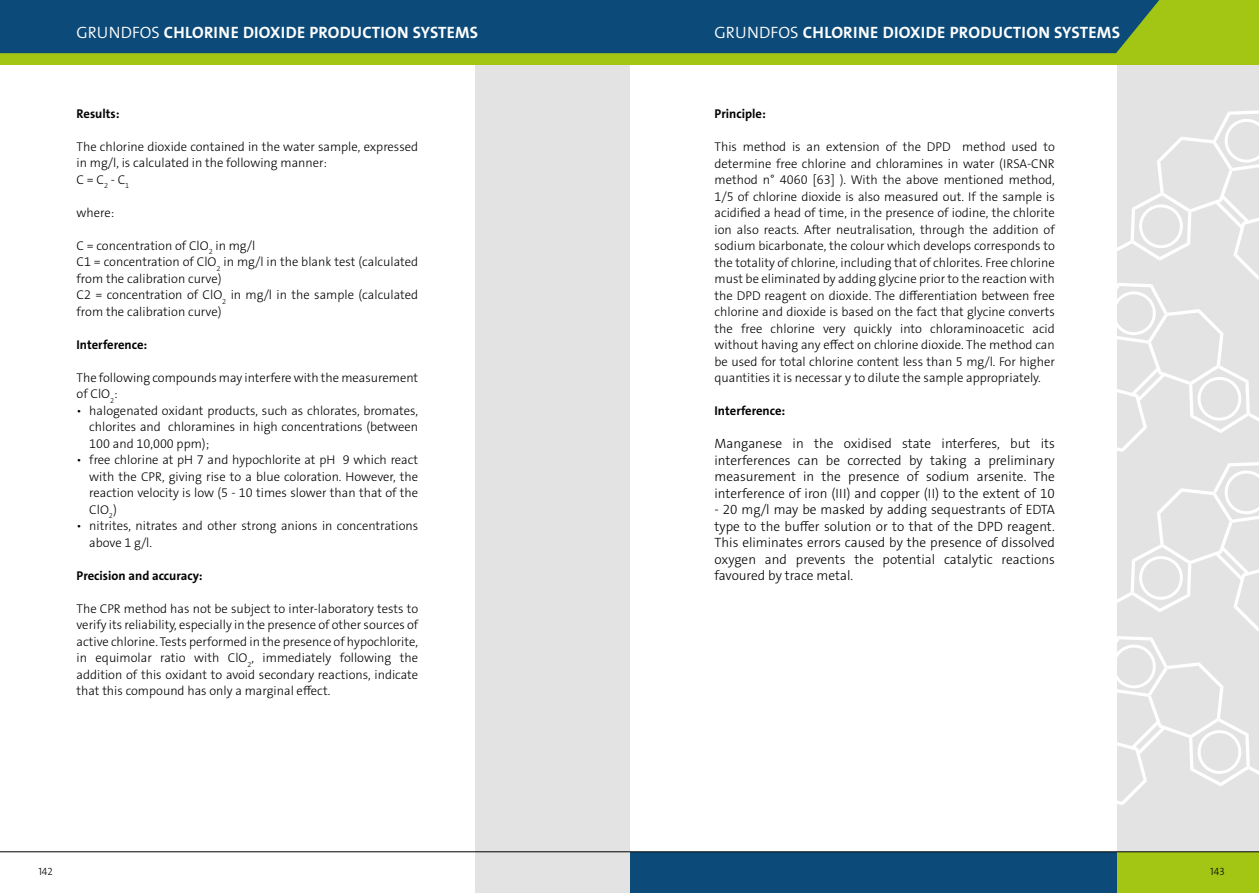
<style>
.page{position:relative;width:1259px;height:893px;background:#fff}
.page>*{position:absolute;margin:0;border:0;box-sizing:border-box;transform-origin:0 0}
.t1{font:16.5px "Grundfos The Sans V2 OT 7 B";letter-spacing:.015em;color:#fff}
.t2{font:13.5px/16.5px "Grundfos The Sans V2 OT 3 L";color:#000;text-align:justify}
.t3{font:12.75px/16.5px "Grundfos The Sans V2 OT 3 L";color:#000}
.t4{font:12.75px "Grundfos The Sans V2 OT 7 B";color:#000}
.t5{font:10.5px "Grundfos The Sans V2 OT 3 L";color:#000}
.s1{font-family:"Grundfos The Sans V2 OT 4 SL"}
</style>
<div class="page">
<div style="left:629px;top:852px;width:630px;height:41px;background:#a2c613"></div>
<div style="left:629px;top:852px;width:488px;height:41px;background:#0c4b79"></div>
<div style="left:475px;top:59px;width:154px;height:834px;background:#e3e3e3"></div>
<div style="left:1117px;top:1px;width:142px;height:851px;background:#e3e3e3"></div>
<svg style="left:1117px;top:110px;width:142px;height:342px"></svg>
<svg style="left:1117px;top:462px;width:142px;height:343px"></svg>
<div style="left:0;top:0;width:1259px;height:65px;background:#a2c613"></div>
<div style="left:0;top:0;width:1159px;height:53px;background:#0c4b79"></div>
<hr style="left:0;top:851px;width:1259px;height:1px;background:#000">
<p class="t1" style="left:77px;top:22px;width:402px"><span class="s1">GRUNDFOS</span> Ch lorine Dioxide Production Systems</p>
<p class="t1" style="left:714px;top:22px;width:406px"><span class="s1">GRUNDFOS</span> Ch lorine Dioxide Production Systems</p>
<p class="t4" style="left:77px;top:105px;width:45px">Results:</p>
<p class="t3" style="left:77px;top:138px;width:343px">The chlorine dioxide contained in the water sample, expressed in mg/l, is calculated in the following manner:<br>C = C<sub>2</sub> - C<sub>1</sub></p>
<p class="t3" style="left:77px;top:204px;width:39px">where:</p>
<p class="t3" style="left:77px;top:237px;width:343px">C = concentration of ClO<sub>2</sub> in mg/l<br>C1 = concentration of ClO<sub>2</sub> in mg/l in the blank test (calculated from the calibration curve)<br>C2 = concentration of ClO<sub>2</sub> in mg/l in the sample (calculated from the calibration curve)</p>
<p class="t4" style="left:77px;top:336px;width:72px">Interference:</p>
<p class="t3" style="left:77px;top:369px;width:343px">The following compounds may interfere with the measurement of ClO<sub>2</sub>:</p>
<p class="t3" style="left:89px;top:402px;width:330px;text-align:justify;text-indent:-13px">• halogenated oxidant products, such as chlorates, bromates, chlorites and chloramines in high concentrations (between 100 and 10,000 ppm);</p>
<p class="t3" style="left:89px;top:452px;width:330px;text-align:justify;text-indent:-13px">• free chlorine at pH 7 and hypochlorite at pH 9 which react with the CPR, giving rise to a blue coloration. However, the reaction velocity is low (5 - 10 times slower than that of the ClO<sub>2</sub>)</p>
<p class="t3" style="left:89px;top:518px;width:330px;text-indent:-13px">• nitrites, nitrates and other strong anions in concentrations above 1 g/l.</p>
<p class="t4" style="left:77px;top:567px;width:128px">Precision and accuracy:</p>
<p class="t3" style="left:77px;top:600px;width:344px;text-align:justify">The CPR method has not be subject to inter-laboratory tests to verify its reliability, especially in the presence of other sources of active chlorine. Tests performed in the presence of hypochlorite, in equimolar ratio with ClO<sub>2</sub>, immediately following the addition of this oxidant to avoid secondary reactions, indicate that this compound has only a marginal effect.</p>
<p class="t4" style="left:714px;top:106px;width:53px">Principle:</p>
<p class="t3" style="left:714px;top:139px;width:342px">This method is an extension of the DPD method used to determine free chlorine and chloramines in water (IRSA-CNR method n° 4060 [63] ). With the above mentioned method, 1/5 of chlorine dioxide is also measured out. If the sample is acidified a head of time, in the presence of iodine, the chlorite ion also reacts. After neutralisation, through the addition of sodium bicarbonate, the colour which develops corresponds to the totality of chlorine, including that of chlorites. Free chlorine must be eliminated by adding glycine prior to the reaction with the DPD reagent on dioxide. The differentiation between free chlorine and dioxide is based on the fact that glycine converts the free chlorine very quickly into chloraminoacetic acid without having any effect on chlorine dioxide. The method can be used for total chlorine content less than 5 mg/l. For higher quantities it is necessar y to dilute the sample appropriately.</p>
<p class="t4" style="left:714px;top:403px;width:72px">Interference:</p>
<p class="t2" style="left:714px;top:436px;width:342px">Manganese in the oxidised state interferes, but its interferences can be corrected by taking a preliminary measurement in the presence of sodium arsenite. The interference of iron (III) and copper (II) to the extent of 10</p>
<p class="t2" style="left:714px;top:502px;width:342px">- 20 mg/l may be masked by adding sequestrants of EDTA type to the buffer solution or to that of the DPD reagent.<br>This eliminates errors caused by the presence of dissolved oxygen and prevents the potential catalytic reactions favoured by trace metal.</p>
<p class="t5" style="left:38px;top:865px;width:16px">142</p>
<p class="t5" style="left:1210px;top:865px;width:16px">143</p>
</div>
